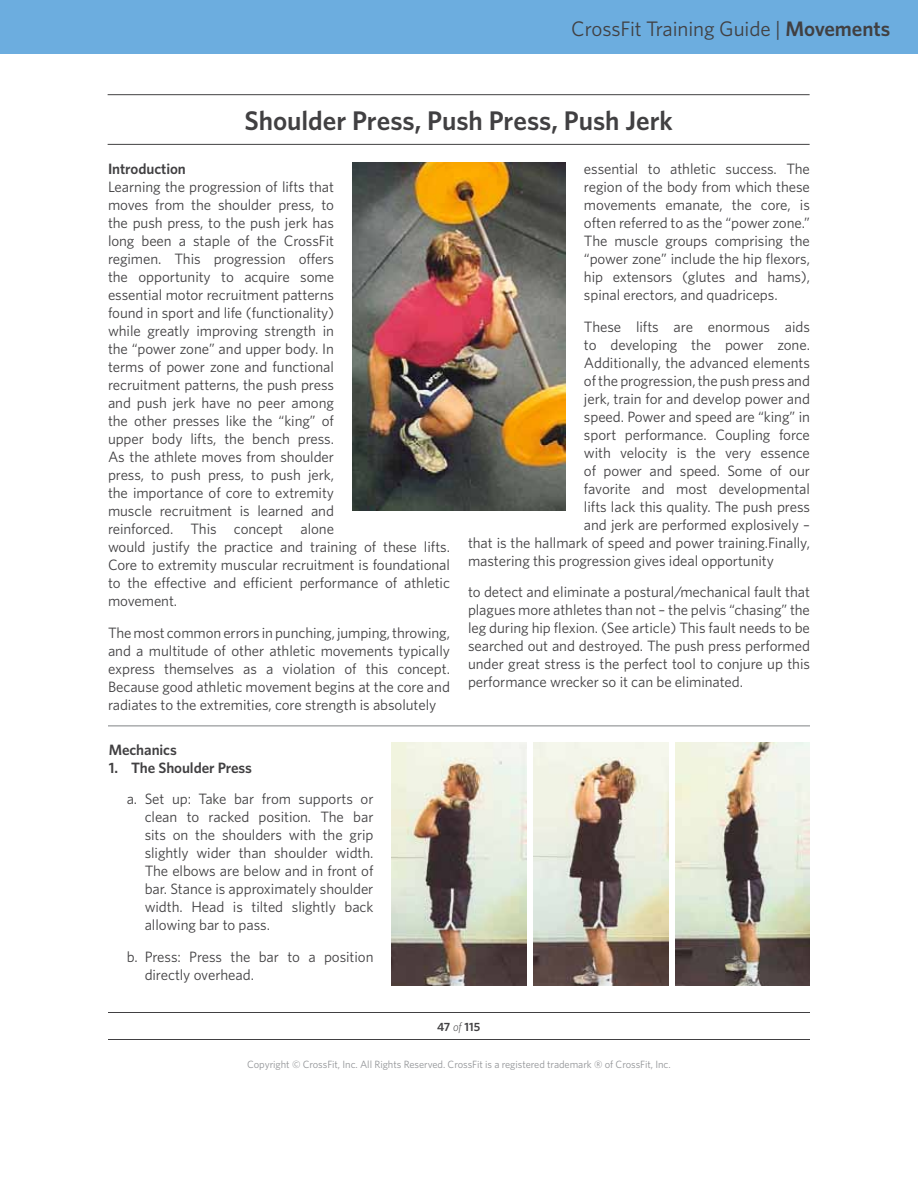
<style>
.page{position:relative;width:918px;height:1188px;background:#fff}
.page>*{position:absolute;margin:0;border:0;box-sizing:border-box;transform-origin:0 0}
.t1{font:600 27px "Whitney HTF";color:#414042}
.t2{font:21px "Whitney HTF";letter-spacing:-.005em;color:#414042}
.t3{font:15px/18px "Whitney HTF";letter-spacing:-.005em;color:#414042;text-align:justify}
.t4{font:600 15px "Whitney HTF";letter-spacing:-.005em;color:#414042}
.t5{font:600 12px "Whitney HTF";color:#414042}
.t6{font:10.5px "Whitney HTF";letter-spacing:-.005em;color:#939598}
.s1{font-weight:600}
.s2{font-weight:300;font-style:italic}
</style>
<div class="page">
<hr style="left:108px;top:1012px;width:702px;height:1px;background:#414042">
<hr style="left:108px;top:1039px;width:702px;height:1px;background:#414042">
<div style="left:0;top:0;width:918px;height:54px;background:#6caddf"></div>
<img style="left:392px;top:742px;width:134px;height:244px">
<img style="left:533px;top:742px;width:135px;height:244px">
<img style="left:675px;top:742px;width:135px;height:244px">
<hr style="left:108px;top:726px;width:702px;height:1px;background:#808285">
<img style="left:352px;top:162px;width:214px;height:348px">
<hr style="left:108px;top:144px;width:702px;height:1px;background:#414042">
<hr style="left:108px;top:94px;width:702px;height:1px;background:#414042">
<h2 class="t2" style="left:571px;top:16px;width:320px">CrossFit Training Guide | <span class="s1">Movements</span></h2>
<h1 class="t1" style="left:244px;top:105px;width:430px">Shoulder Press, Push Press, Push Jerk</h1>
<p class="t4" style="left:108px;top:160px;width:79px">Introduction</p>
<p class="t3" style="left:108px;top:177px;width:344px;text-align:left">Learning the progression of lifts that<br>moves from the shoulder press, to<br>the push press, to the push jerk has<br>long been a staple of the CrossFit<br>regimen. This progression offers<br>the opportunity to acquire some<br>essential motor recruitment patterns<br>found in sport and life (functionality)<br>while greatly improving strength in<br>the “power zone” and upper body. In<br>terms of power zone and functional<br>recruitment patterns, the push press<br>and push jerk have no peer among<br>the other presses like the “king” of<br>upper body lifts, the bench press.<br>As the athlete moves from shoulder<br>press, to push press, to push jerk,<br>the importance of core to extremity<br>muscle recruitment is learned and<br>reinforced. This concept alone<br>would justify the practice and training of these lifts.<br>Core to extremity muscular recruitment is foundational to the effective and efficient performance of athletic movement.</p>
<p class="t3" style="left:108px;top:623px;width:344px">The most common errors in punching, jumping, throwing, and a multitude of other athletic movements typically express themselves as a violation of this concept.<br>Because good athletic movement begins at the core and radiates to the extremities, core strength is absolutely</p>
<p class="t4" style="left:109px;top:740px;width:70px">Mechanics</p>
<p class="t4" style="left:109px;top:758px;width:145px">1. The Shoulder Press</p>
<p class="t3" style="left:145px;top:789px;width:230px;text-indent:-18px">a. Set up: Take bar from supports or clean to racked position. The bar sits on the shoulders with the grip slightly wider than shoulder width.<br>The elbows are below and in front of bar. Stance is approximately shoulder width. Head is tilted slightly back allowing bar to pass.</p>
<p class="t3" style="left:145px;top:947px;width:230px;text-indent:-18px">b. Press: Press the bar to a position directly overhead.</p>
<p class="t3" style="left:584px;top:159px;width:228px">essential to athletic success. The region of the body from which these movements emanate, the core, is often referred to as the “power zone.” The muscle groups comprising the “power zone” include the hip flexors, hip extensors (glutes and hams), spinal erectors, and quadriceps.</p>
<p class="t3" style="left:584px;top:317px;width:228px">These lifts are enormous aids</p>
<p class="t3" style="left:584px;top:335px;width:228px">to developing the power zone.</p>
<p class="t3" style="left:584px;top:353px;width:228px">Additionally, the advanced elements</p>
<p class="t3" style="left:584px;top:371px;width:228px">of the progression, the push press and</p>
<p class="t3" style="left:584px;top:389px;width:228px">jerk, train for and develop power and</p>
<p class="t3" style="left:584px;top:407px;width:228px">speed. Power and speed are “king” in</p>
<p class="t3" style="left:584px;top:425px;width:228px">sport performance. Coupling force</p>
<p class="t3" style="left:584px;top:443px;width:228px">with velocity is the very essence</p>
<p class="t3" style="left:584px;top:461px;width:228px">of power and speed. Some of our</p>
<p class="t3" style="left:584px;top:479px;width:228px">favorite and most developmental</p>
<p class="t3" style="left:584px;top:497px;width:228px">lifts lack this quality. The push press</p>
<p class="t3" style="left:584px;top:515px;width:228px">and jerk are performed explosively –</p>
<p class="t3" style="left:468px;top:533px;width:344px">that is the hallmark of speed and power training.Finally,</p>
<p class="t3" style="left:468px;top:551px;width:307px">mastering this progression gives ideal opportunity</p>
<p class="t3" style="left:468px;top:582px;width:344px">to detect and eliminate a postural/mechanical fault that plagues more athletes than not – the pelvis “chasing” the leg during hip flexion. (See article) This fault needs to be searched out and destroyed. The push press performed under great stress is the perfect tool to conjure up this performance wrecker so it can be eliminated.</p>
<p class="t5" style="left:437px;top:1020px;width:45px">47 <span class="s2">of</span> 115</p>
<p class="t6" style="left:247px;top:1058px;width:425px">Copyright © CrossFit, Inc. All Rights Reserved. CrossFit is a registered trademark ‰ of CrossFit, Inc.</p>
</div>
